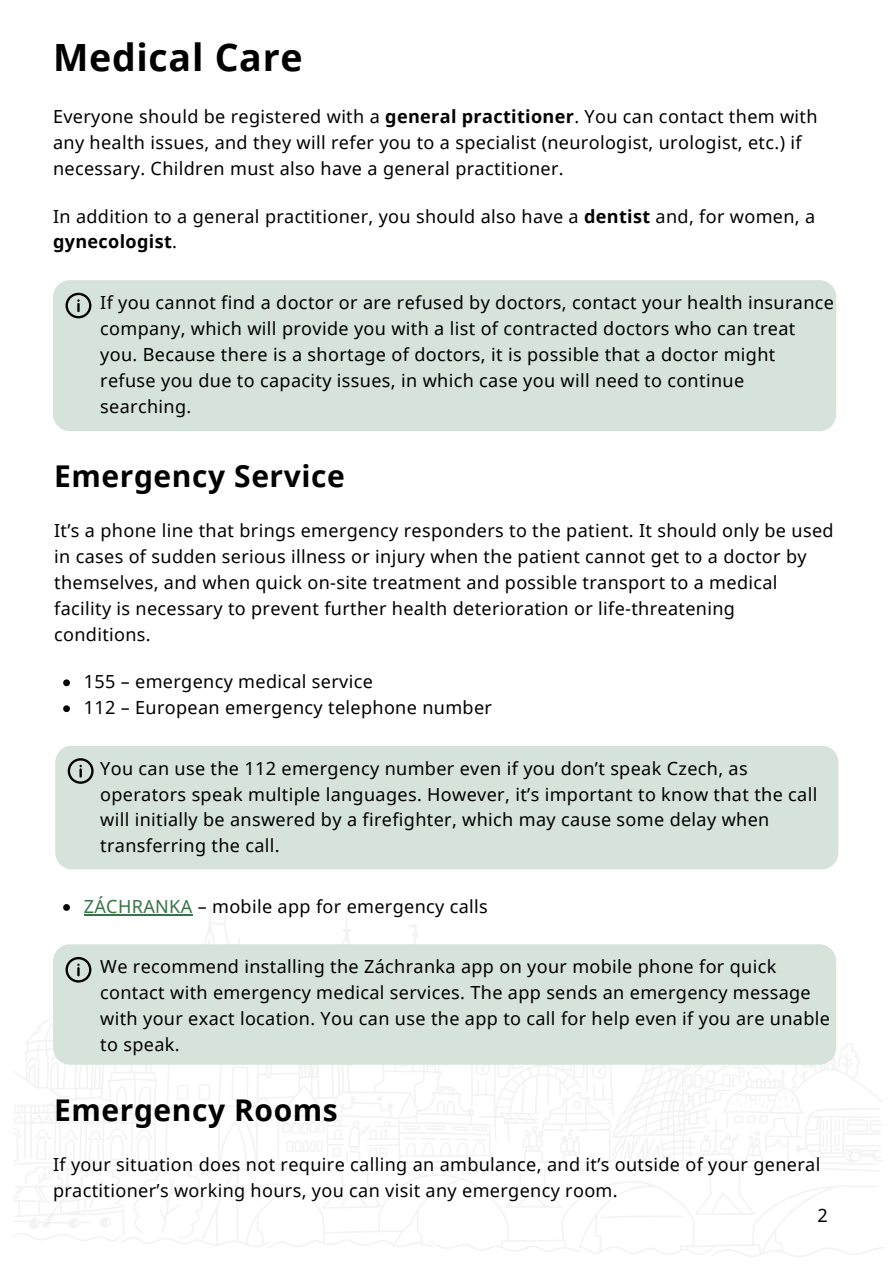
<style>
.page{position:relative;width:894px;height:1264px;background:#fff}
.page>*{position:absolute;margin:0;border:0;box-sizing:border-box;transform-origin:0 0}
.t1{font:700 37.5px "Noto Sans";letter-spacing:.02em;color:#000}
.t2{font:700 30px "Noto Sans";letter-spacing:.02em;color:#000}
.t3{font:18px/25.8px "Noto Sans";letter-spacing:.02em;color:#000}
.s1{font-weight:700}
.s2{color:#387347}
</style>
<div class="page">
<svg style="left:12px;top:901px;width:872px;height:356px"></svg>
<div style="left:53px;top:280px;width:783px;height:151px;background:#d6e3db"></div>
<svg style="left:65px;top:293px;width:26px;height:25px"></svg>
<svg style="left:63px;top:679px;width:7px;height:7px"></svg>
<svg style="left:63px;top:705px;width:7px;height:7px"></svg>
<div style="left:55px;top:746px;width:783px;height:123px;background:#d6e3db"></div>
<svg style="left:68px;top:758px;width:26px;height:25px"></svg>
<svg style="left:63px;top:904px;width:7px;height:6px"></svg>
<hr style="left:84px;top:914px;width:109px;height:1px;background:#387347">
<div style="left:53px;top:944px;width:782px;height:120px;background:#d6e3db"></div>
<svg style="left:65px;top:956px;width:26px;height:26px"></svg>
<p class="t1" style="left:53px;top:30px;width:251px">Medical Care</p>
<p class="t3" style="left:53px;top:103px;width:765px">Everyone should be registered with a <span class="s1">general practitioner</span>. You can contact them with any health issues, and they will refer you to a specialist (neurologist, urologist, etc.) if necessary. Children must also have a general practitioner.</p>
<p class="t3" style="left:53px;top:203px;width:763px">In addition to a general practitioner, you should also have a <span class="s1">dentist</span> and, for women, a <span class="s1">gynecologist</span>.</p>
<p class="t3" style="left:100px;top:289px;width:735px">If you cannot find a doctor or are refused by doctors, contact your health insurance company, which will provide you with a list of contracted doctors who can treat you. Because there is a shortage of doctors, it is possible that a doctor might refuse you due to capacity issues, in which case you will need to continue searching.</p>
<h2 class="t2" style="left:54px;top:455px;width:292px">Emergency Service</h2>
<p class="t3" style="left:54px;top:517px;width:780px">It’s a phone line that brings emergency responders to the patient. It should only be used in cases of sudden serious illness or injury when the patient cannot get to a doctor by themselves, and when quick on-site treatment and possible transport to a medical facility is necessary to prevent further health deterioration or life-threatening conditions.</p>
<p class="t3" style="left:84px;top:668px;width:290px">155 – emergency medical service</p>
<p class="t3" style="left:84px;top:694px;width:409px">112 – European emergency telephone number</p>
<p class="t3" style="left:100px;top:754px;width:718px">You can use the 112 emergency number even if you don’t speak Czech, as operators speak multiple languages. However, it’s important to know that the call will initially be answered by a firefighter, which may cause some delay when transferring the call.</p>
<p class="t3" style="left:84px;top:893px;width:405px"><span class="s2">ZÁCHRANKA</span> – mobile app for emergency calls</p>
<p class="t3" style="left:100px;top:953px;width:731px">We recommend installing the Záchranka app on your mobile phone for quick contact with emergency medical services. The app sends an emergency message with your exact location. You can use the app to call for help even if you are unable to speak.</p>
<p class="t2" style="left:54px;top:1088px;width:285px">Emergency Rooms</p>
<p class="t3" style="left:53px;top:1150px;width:768px">If your situation does not require calling an ambulance, and it’s outside of your general practitioner’s working hours, you can visit any emergency room.</p>
<h1 class="t3" style="left:817px;top:1202px;width:12px">2</h1>
</div>
